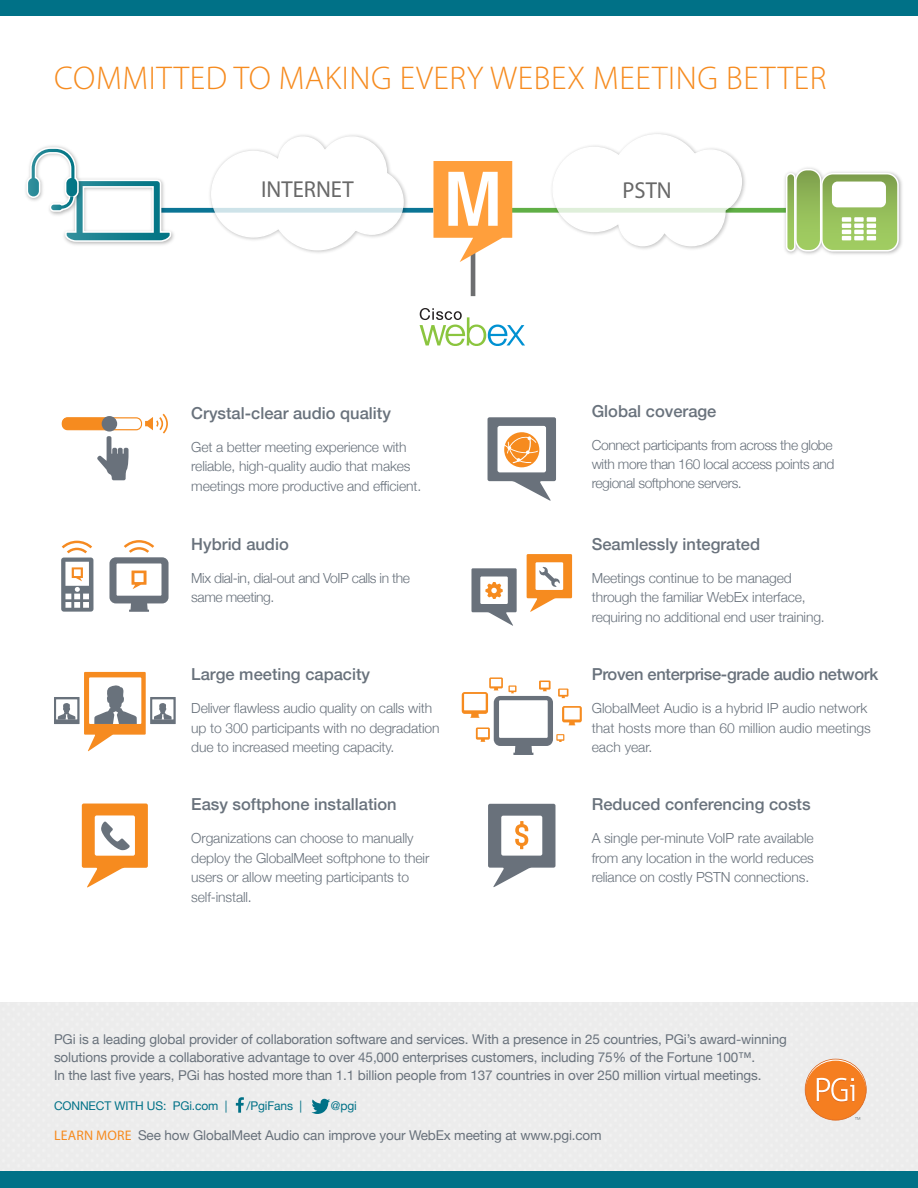
<style>
.page{position:relative;width:918px;height:1188px;background:#fff}
.page>*{position:absolute;margin:0;border:0;box-sizing:border-box;transform-origin:0 0}
.t1{font:300 33px "Myriad Pro";letter-spacing:.02em;color:#f68b1f}
.t2{font:23.1px "Myriad Pro";color:#686868}
.t3{font:500 16.5px "Helvetica Neue";color:#69727c}
.t4{font:500 16.5px "Helvetica Neue";letter-spacing:-.02em;color:#69727c}
.t5{font:300 13.8px/19.5px "Helvetica Neue";letter-spacing:-.01em;color:#69727c}
.t6{font:300 13.8px/19.5px "Helvetica Neue";letter-spacing:-.03em;color:#69727c}
.t7{font:13.5px/18px "Helvetica Neue";letter-spacing:-.01em;color:#69727c}
.t8{font:13.5px "Helvetica Neue";letter-spacing:-.01em;color:#68717b}
.t9{font:12px "Helvetica Neue";letter-spacing:-.01em;color:#007187}
.s1{font-family:"Myriad Pro";font-size:13.8px;color:#f68b1f}
</style>
<div class="page">
<div style="left:0;top:1002px;width:918px;height:170px;background:#ececec"></div>
<div style="left:0;top:1172px;width:918px;height:16px;background:#007187"></div>
<div style="left:0;top:0;width:918px;height:16px;background:#007187"></div>
<svg style="left:805px;top:1059px;width:62px;height:62px;background:#f2a060"></svg>
<svg style="left:61px;top:541px;width:32px;height:71px"></svg>
<svg style="left:109px;top:540px;width:60px;height:72px"></svg>
<svg style="left:488px;top:417px;width:68px;height:84px"></svg>
<svg style="left:527px;top:554px;width:45px;height:58px"></svg>
<svg style="left:471px;top:568px;width:46px;height:58px"></svg>
<svg style="left:62px;top:414px;width:106px;height:66px"></svg>
<div style="left:102px;top:416px;width:15px;height:16px;background:#69717b;border-radius:50%"></div>
<svg style="left:462px;top:677px;width:120px;height:78px"></svg>
<svg style="left:54px;top:672px;width:122px;height:79px"></svg>
<svg style="left:488px;top:804px;width:67px;height:83px"></svg>
<svg style="left:82px;top:804px;width:66px;height:84px"></svg>
<svg style="left:311px;top:1099px;width:19px;height:15px"></svg>
<svg style="left:236px;top:1097px;width:8px;height:16px"></svg>
<div style="left:153px;top:208px;width:280px;height:5px;background:#0b7595"></div>
<div style="left:511px;top:208px;width:278px;height:5px;background:#60af46"></div>
<hr style="left:471px;top:253px;width:4px;height:43px;background:#6d6e70">
<svg style="left:433px;top:161px;width:79px;height:101px"></svg>
<img style="left:207px;top:135px;width:203px;height:118px">
<svg style="left:210px;top:136px;width:194px;height:115px"></svg>
<img style="left:548px;top:171px;width:200px;height:78px">
<svg style="left:552px;top:133px;width:191px;height:114px"></svg>
<img style="left:69px;top:207px;width:109px;height:38px">
<svg style="left:25px;top:146px;width:147px;height:97px"></svg>
<img style="left:782px;top:167px;width:120px;height:88px">
<svg style="left:787px;top:174px;width:8px;height:77px"></svg>
<div style="left:786px;top:173px;width:10px;height:79px;border:2px solid #fff;border-radius:4px"></div>
<div style="left:821px;top:173px;width:78px;height:79px;border:2px solid #fff;border-radius:11px"></div>
<svg style="left:796px;top:170px;width:102px;height:81px"></svg>
<svg style="left:420px;top:308px;width:105px;height:37px"></svg>
<h1 class="t1" style="left:54px;top:59px;width:774px">COMMITTED TO MAKING EVERY WEBEX MEETING BETTER</h1>
<h2 class="t2" style="left:261px;top:175px;width:94px">INTERNET</h2>
<h2 class="t2" style="left:623px;top:176px;width:51px">PSTN</h2>
<p class="t3" style="left:191px;top:400px;width:201px">Crystal-clear audio quality</p>
<p class="t5" style="left:191px;top:436px;width:231px">Get a better meeting experience with reliable, high-quality audio that makes meetings more productive and efficient.</p>
<p class="t3" style="left:191px;top:531px;width:99px">Hybrid audio</p>
<p class="t6" style="left:191px;top:567px;width:220px">Mix dial-in, dial-out and VoIP calls in the same meeting.</p>
<p class="t3" style="left:191px;top:661px;width:180px">Large meeting capacity</p>
<p class="t5" style="left:191px;top:698px;width:250px">Deliver flawless audio quality on calls with up to 300 participants with no degradation due to increased meeting capacity.</p>
<p class="t3" style="left:191px;top:791px;width:207px">Easy softphone installation</p>
<p class="t5" style="left:191px;top:828px;width:240px">Organizations can choose to manually deploy the GlobalMeet softphone to their users or allow meeting participants to self-install.</p>
<p class="t3" style="left:592px;top:397px;width:126px">Global coverage</p>
<p class="t6" style="left:592px;top:434px;width:244px">Connect participants from across the globe with more than 160 local access points and regional softphone servers.</p>
<p class="t3" style="left:592px;top:531px;width:170px">Seamlessly integrated</p>
<p class="t5" style="left:592px;top:567px;width:235px">Meetings continue to be managed through the familiar WebEx interface, requiring no additional end user training.</p>
<p class="t4" style="left:592px;top:661px;width:288px">Proven enterprise-grade audio network</p>
<p class="t5" style="left:592px;top:698px;width:281px">GlobalMeet Audio is a hybrid IP audio network that hosts more than 60 million audio meetings each year.</p>
<p class="t3" style="left:592px;top:791px;width:220px">Reduced conferencing costs</p>
<p class="t5" style="left:592px;top:828px;width:224px;text-align:justify">A single per-minute VoIP rate available from any location in the world reduces reliance on costly PSTN connections.</p>
<p class="t7" style="left:54px;top:1031px;width:734px">PGi is a leading global provider of collaboration software and services. With a presence in 25 countries, PGi’s award-winning solutions provide a collaborative advantage to over 45,000 enterprises customers, including 75% of the Fortune 100™.<br>In the last five years, PGi has hosted more than 1.1 billion people from 137 countries in over 250 million virtual meetings.</p>
<p class="t9" style="left:54px;top:1097px;width:175px">CONNECT WITH US: PGi.com |</p>
<p class="t9" style="left:247px;top:1097px;width:57px">/PgiFans |</p>
<p class="t9" style="left:331px;top:1097px;width:27px">@pgi</p>
<p class="t8" style="left:54px;top:1126px;width:549px"><span class="s1">LEARN MORE</span> See how GlobalMeet Audio can improve your WebEx meeting at www.pgi.com</p>
</div>
